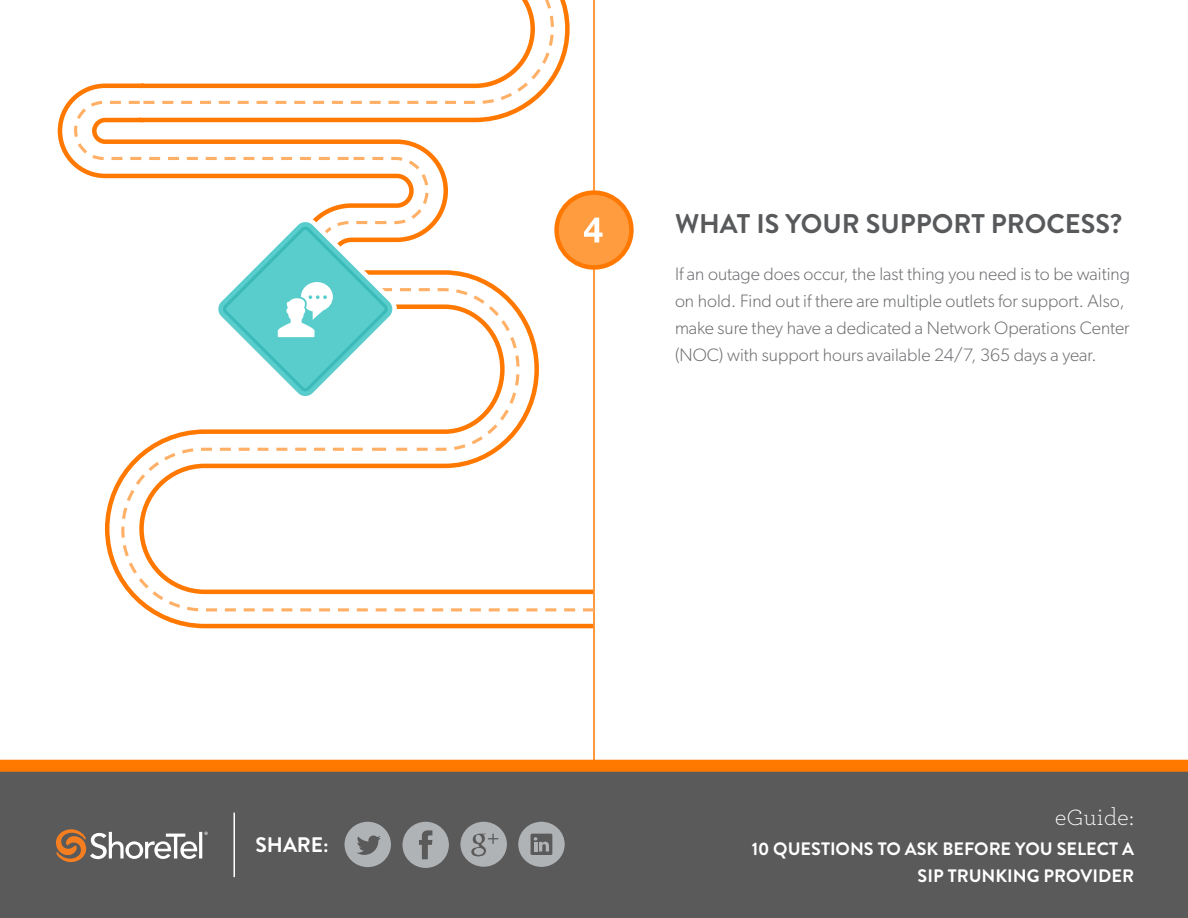
<style>
.page{position:relative;width:1188px;height:918px;background:#fff}
.page>*{position:absolute;margin:0;border:0;box-sizing:border-box;transform-origin:0 0}
.t1{font:700 27px "Brandon Grotesque";color:#58595b}
.t2{font:300 21px "Archer S Sm";color:#fff}
.t3{font:700 21px "Brandon Grotesque";color:#fff}
.t4{font:300 18px/27px "Gibson";color:#6e6f72}
.t5{font:700 18px/27px "Brandon Grotesque";color:#fff;text-align:right}
</style>
<div class="page">
<div style="left:0;top:766px;width:1188px;height:152px;background:#5b5a5b"></div>
<svg style="left:56px;top:829px;width:152px;height:33px"></svg>
<div style="left:0;top:760px;width:1188px;height:12px;background:#ff7900"></div>
<hr style="left:233px;top:813px;width:2px;height:64px;background:#fff">
<svg style="left:402px;top:822px;width:47px;height:46px"></svg>
<svg style="left:345px;top:822px;width:46px;height:45px"></svg>
<svg style="left:460px;top:822px;width:47px;height:45px"></svg>
<div style="left:474px;top:848px;width:10px;height:7px;background:#b0b3b5;border-radius:50%"></div>
<svg style="left:518px;top:822px;width:47px;height:45px"></svg>
<hr style="left:593px;top:0;width:2px;height:766px;background:#ff7900">
<svg style="left:598px;top:190px;width:36px;height:80px"></svg>
<svg style="left:57px;top:0;width:541px;height:631px"></svg>
<svg style="left:57px;top:0;width:497px;height:104px"></svg>
<svg style="left:121px;top:448px;width:473px;height:163px"></svg>
<svg style="left:74px;top:101px;width:446px;height:350px"></svg>
<p class="t3" style="left:256px;top:830px;width:75px">SHARE:</p>
<h1 class="t1" style="left:675px;top:204px;width:449px">WHAT IS YOUR SUPPORT PROCESS?</h1>
<p class="t4" style="left:675px;top:260px;width:457px">If an outage does occur, the last thing you need is to be waiting on hold. Find out if there are multiple outlets for support. Also, make sure they have a dedicated a Network Operations Center (NOC) with support hours available 24/7, 365 days a year.</p>
<p class="t2" style="left:1055px;top:805px;width:81px">eGuide:</p>
<p class="t5" style="left:752px;top:835px;width:384px">10 QUESTIONS TO ASK BEFORE YOU SELECT A<br>SIP TRUNKING PROVIDER</p>
</div>
